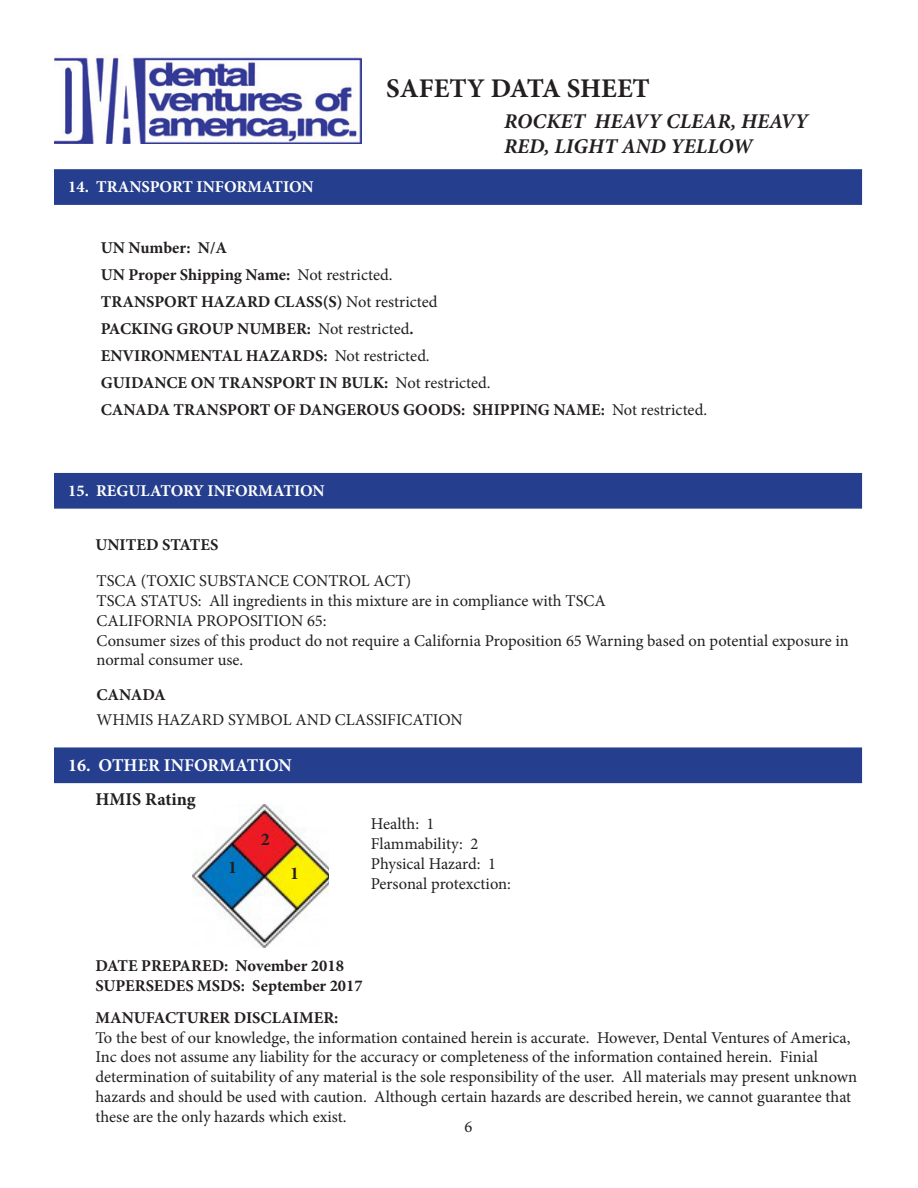
<style>
.page{position:relative;width:918px;height:1188px;background:#fff}
.page>*{position:absolute;margin:0;border:0;box-sizing:border-box;transform-origin:0 0}
.t1{font:700 27px "Minion Pro";color:#231f20}
.t2{font:italic 700 21px/25.2px "Minion Pro";color:#231f20}
.t3{font:700 18px "Minion Pro";color:#fff}
.t4{font:700 18px "Minion Pro";color:#231f20}
.t5{font:16.5px/19.8px "Minion Pro";color:#231f20}
.t6{font:700 16.5px "Minion Pro";color:#231f20}
.t7{font:700 16.5px "Minion Pro";color:#fff}
.s1{font-weight:400}
</style>
<div class="page">
<img style="left:54px;top:57px;width:308px;height:87px">
<div style="left:54px;top:169px;width:808px;height:36px;background:#253f8e;border:2px solid #253f8e"></div>
<div style="left:54px;top:473px;width:808px;height:36px;background:#253f8e;border:2px solid #253f8e"></div>
<div style="left:54px;top:747px;width:808px;height:36px;background:#253f8e;border:2px solid #253f8e"></div>
<img style="left:193px;top:805px;width:136px;height:143px">
<p class="t1" style="left:386px;top:69px;width:265px">SAFETY DATA SHEET</p>
<p class="t7" style="left:68px;top:175px;width:247px">14. TRANSPORT INFORMATION</p>
<p class="t2" style="left:504px;top:109px;width:306px">ROCKET HEAVY CLEAR, HEAVY<br>RED, LIGHT AND YELLOW</p>
<p class="t6" style="left:101px;top:236px;width:128px">UN Number: N/A</p>
<p class="t6" style="left:101px;top:263px;width:293px">UN Proper Shipping Name: <span class="s1">Not restricted.</span></p>
<p class="t6" style="left:101px;top:290px;width:338px">TRANSPORT HAZARD CLASS(S) <span class="s1">Not restricted</span></p>
<p class="t6" style="left:101px;top:317px;width:314px">PACKING GROUP NUMBER: <span class="s1">Not restricted</span>.</p>
<p class="t6" style="left:101px;top:344px;width:330px">ENVIRONMENTAL HAZARDS: <span class="s1">Not restricted.</span></p>
<p class="t6" style="left:101px;top:371px;width:391px">GUIDANCE ON TRANSPORT IN BULK: <span class="s1">Not restricted.</span></p>
<p class="t6" style="left:101px;top:398px;width:608px">CANADA TRANSPORT OF DANGEROUS GOODS: SHIPPING NAME: <span class="s1">Not restricted.</span></p>
<p class="t7" style="left:68px;top:479px;width:258px">15. REGULATORY INFORMATION</p>
<p class="t6" style="left:95px;top:533px;width:125px">UNITED STATES</p>
<p class="t5" style="left:96px;top:571px;width:316px">TSCA (TOXIC SUBSTANCE CONTROL ACT)</p>
<p class="t5" style="left:96px;top:591px;width:511px">TSCA STATUS: All ingredients in this mixture are in compliance with TSCA</p>
<p class="t5" style="left:96px;top:611px;width:232px">CALIFORNIA PROPOSITION 65:</p>
<p class="t5" style="left:96px;top:631px;width:754px">Consumer sizes of this product do not require a California Proposition 65 Warning based on potential exposure in normal consumer use.</p>
<p class="t6" style="left:96px;top:683px;width:71px">CANADA</p>
<p class="t5" style="left:96px;top:710px;width:368px">WHMIS HAZARD SYMBOL AND CLASSIFICATION</p>
<p class="t3" style="left:68px;top:752px;width:225px">16. OTHER INFORMATION</p>
<p class="t4" style="left:95px;top:787px;width:102px">HMIS Rating</p>
<p class="t4" style="left:261px;top:826px;width:10px">2</p>
<p class="t4" style="left:228px;top:855px;width:10px">1</p>
<p class="t4" style="left:290px;top:860px;width:10px">1</p>
<p class="t5" style="left:371px;top:814px;width:65px">Health: 1</p>
<p class="t5" style="left:371px;top:834px;width:109px">Flammability: 2</p>
<p class="t5" style="left:371px;top:854px;width:127px">Physical Hazard: 1</p>
<p class="t5" style="left:371px;top:874px;width:142px">Personal protexction:</p>
<p class="t6" style="left:95px;top:954px;width:250px">DATE PREPARED: November 2018</p>
<p class="t6" style="left:95px;top:974px;width:269px">SUPERSEDES MSDS: September 2017</p>
<p class="t6" style="left:95px;top:1006px;width:245px">MANUFACTURER DISCLAIMER:</p>
<p class="t5" style="left:95px;top:1028px;width:763px">To the best of our knowledge, the information contained herein is accurate. However, Dental Ventures of America, Inc does not assume any liability for the accuracy or completeness of the information contained herein. Finial determination of suitability of any material is the sole responsibility of the user. All materials may present unknown hazards and should be used with caution. Although certain hazards are described herein, we cannot guarantee that these are the only hazards which exist.</p>
<p class="t5" style="left:464px;top:1117px;width:9px">6</p>
</div>
